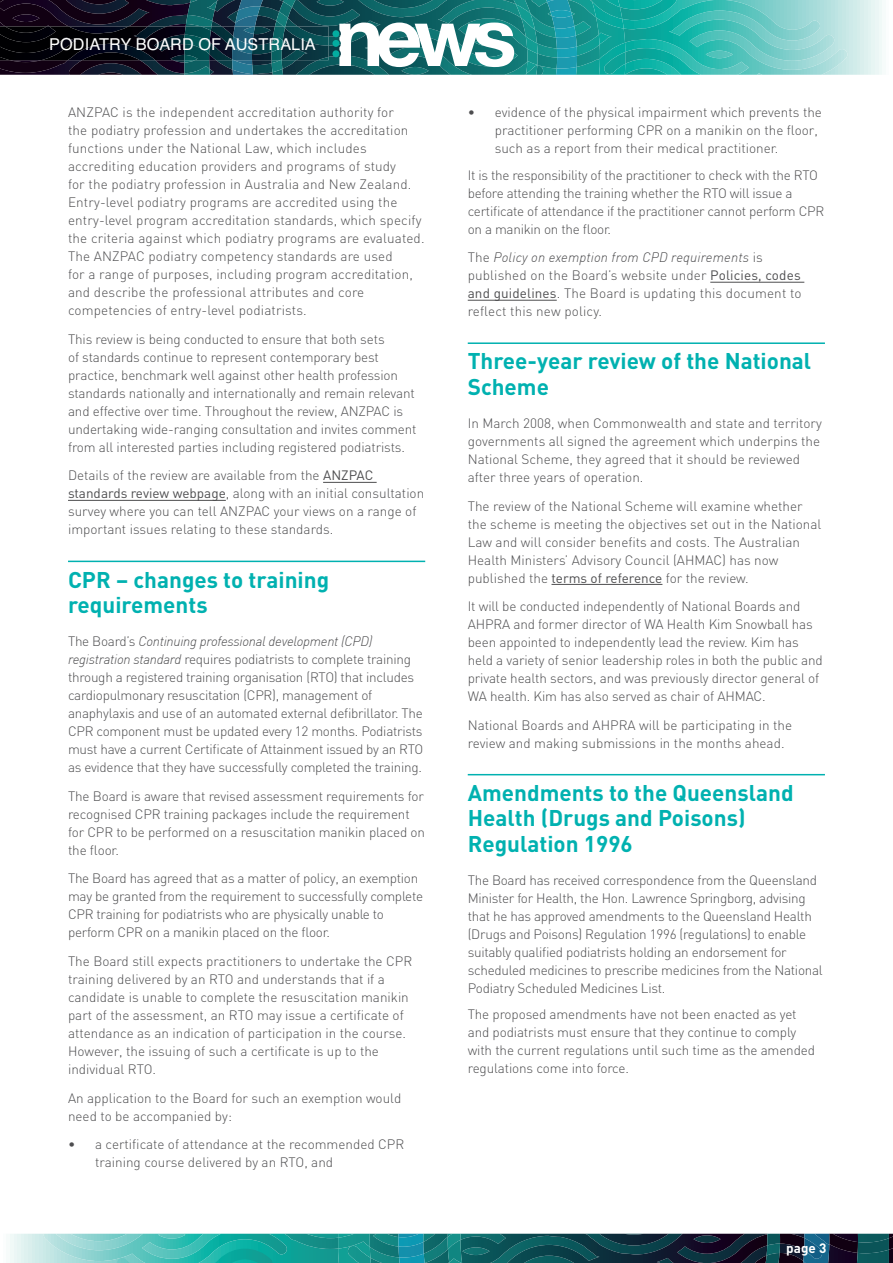
<style>
.page{position:relative;width:893px;height:1263px;background:#fff}
.page>*{position:absolute;margin:0;border:0;box-sizing:border-box;transform-origin:0 0}
.t1{font:700 22.5px/25.5px "DIN";color:#00b1b0}
.t2{font:16.35px "Helvetica";color:#fff}
.t3{font:300 13.5px/18px "DIN";letter-spacing:-.01em;color:#4d4d4f}
.t4{font:300 13.5px/18px "DIN";letter-spacing:.01em;color:#4d4d4f}
.t5{font:700 13.5px "DIN";color:#fff}
.s1{font-weight:400}
.s2{font-style:italic}
</style>
<div class="page">
<svg style="left:10px;top:1234px;width:883px;height:29px;background:#2c777b"></svg>
<svg style="left:184px;top:0;width:698px;height:75px;background:#50a5a4"></svg>
<img style="left:285px;top:26px;width:44px;height:34px">
<img style="left:255px;top:26px;width:17px;height:34px">
<img style="left:211px;top:26px;width:21px;height:34px">
<img style="left:0;top:26px;width:184px;height:34px">
<img style="left:232px;top:26px;width:23px;height:34px">
<img style="left:184px;top:26px;width:27px;height:34px">
<img style="left:272px;top:26px;width:13px;height:34px">
<hr style="left:323px;top:482px;width:54px;height:1px;background:#4d4d4f">
<hr style="left:68px;top:500px;width:158px;height:1px;background:#4d4d4f">
<hr style="left:68px;top:561px;width:357px;height:1px;background:#00b1b0">
<hr style="left:710px;top:282px;width:94px;height:1px;background:#4d4d4f">
<hr style="left:468px;top:300px;width:89px;height:1px;background:#4d4d4f">
<hr style="left:468px;top:342px;width:357px;height:2px;background:#00b1b0">
<hr style="left:551px;top:584px;width:111px;height:1px;background:#4d4d4f">
<hr style="left:468px;top:774px;width:357px;height:1px;background:#00b1b0">
<p class="t2" style="left:49px;top:32px;width:268px">PODIATRY BOARD OF AUSTRALIA</p>
<p class="t4" style="left:68px;top:103px;width:358px">ANZPAC is the independent accreditation authority for<br>the podiatry profession and undertakes the accreditation functions under the National Law, which includes accrediting education providers and programs of study<br>for the podiatry profession in Australia and New Zealand.<br>Entry-level podiatry programs are accredited using the entry-level program accreditation standards, which specify the criteria against which podiatry programs are evaluated.<br>The ANZPAC podiatry competency standards are used<br>for a range of purposes, including program accreditation, and describe the professional attributes and core competencies of entry-level podiatrists.</p>
<p class="t3" style="left:68px;top:330px;width:350px">This review is being conducted to ensure that both sets<br>of standards continue to represent contemporary best practice, benchmark well against other health profession standards nationally and internationally and remain relevant and effective over time. Throughout the review, ANZPAC is undertaking wide-ranging consultation and invites comment from all interested parties including registered podiatrists.</p>
<p class="t3" style="left:68px;top:466px;width:358px">Details of the review are available from the <span class="s1">ANZPAC standards review webpage</span>, along with an initial consultation survey where you can tell ANZPAC your views on a range of important issues relating to these standards.</p>
<h1 class="t1" style="left:68px;top:566px;width:263px">CPR – changes to training requirements</h1>
<p class="t3" style="left:68px;top:632px;width:357px">The Board’s <span class="s2">Continuing professional development (CPD) registration standard</span> requires podiatrists to complete training through a registered training organisation (RTO) that includes cardiopulmonary resuscitation (CPR), management of anaphylaxis and use of an automated external defibrillator. The CPR component must be updated every 12 months. Podiatrists must have a current Certificate of Attainment issued by an RTO as evidence that they have successfully completed the training.</p>
<p class="t3" style="left:68px;top:787px;width:359px">The Board is aware that revised assessment requirements for recognised CPR training packages include the requirement for CPR to be performed on a resuscitation manikin placed on the floor.</p>
<p class="t3" style="left:68px;top:869px;width:357px">The Board has agreed that as a matter of policy, an exemption may be granted from the requirement to successfully complete CPR training for podiatrists who are physically unable to perform CPR on a manikin placed on the floor.</p>
<p class="t3" style="left:68px;top:952px;width:346px">The Board still expects practitioners to undertake the CPR training delivered by an RTO and understands that if a candidate is unable to complete the resuscitation manikin part of the assessment, an RTO may issue a certificate of attendance as an indication of participation in the course.<br>However, the issuing of such a certificate is up to the individual RTO.</p>
<p class="t3" style="left:68px;top:1088px;width:335px">An application to the Board for such an exemption would need to be accompanied by:</p>
<p class="t3" style="left:95px;top:1135px;width:311px;text-indent:-27px">• a certificate of attendance at the recommended CPR training course delivered by an RTO, and</p>
<p class="t3" style="left:495px;top:103px;width:329px;text-indent:-27px">• evidence of the physical impairment which prevents the practitioner performing CPR on a manikin on the floor, such as a report from their medical practitioner.</p>
<p class="t3" style="left:468px;top:166px;width:358px">It is the responsibility of the practitioner to check with the RTO before attending the training whether the RTO will issue a certificate of attendance if the practitioner cannot perform CPR on a manikin on the floor.</p>
<p class="t4" style="left:468px;top:248px;width:335px">The <span class="s2">Policy on exemption from CPD requirements</span> is published on the Board’s website under <span class="s1">Policies, codes and guidelines</span>. The Board is updating this document to reflect this new policy.</p>
<h1 class="t1" style="left:468px;top:348px;width:345px">Three-year review of the National<br>Scheme</h1>
<p class="t3" style="left:468px;top:414px;width:356px">In March 2008, when Commonwealth and state and territory governments all signed the agreement which underpins the National Scheme, they agreed that it should be reviewed after three years of operation.</p>
<p class="t3" style="left:468px;top:496px;width:355px">The review of the National Scheme will examine whether the scheme is meeting the objectives set out in the National Law and will consider benefits and costs. The Australian Health Ministers’ Advisory Council (AHMAC) has now published the <span class="s1">terms of reference</span> for the review.</p>
<p class="t3" style="left:468px;top:597px;width:357px">It will be conducted independently of National Boards and AHPRA and former director of WA Health Kim Snowball has been appointed to independently lead the review. Kim has held a variety of senior leadership roles in both the public and private health sectors, and was previously director general of WA health. Kim has also served as chair of AHMAC.</p>
<p class="t3" style="left:468px;top:716px;width:326px">National Boards and AHPRA will be participating in the review and making submissions in the months ahead.</p>
<h1 class="t1" style="left:468px;top:779px;width:327px">Amendments to the Queensland<br>Health (Drugs and Poisons)<br>Regulation 1996</h1>
<p class="t3" style="left:468px;top:871px;width:357px">The Board has received correspondence from the Queensland Minister for Health, the Hon. Lawrence Springborg, advising that he has approved amendments to the Queensland Health (Drugs and Poisons) Regulation 1996 (regulations) to enable suitably qualified podiatrists holding an endorsement for scheduled medicines to prescribe medicines from the National Podiatry Scheduled Medicines List.</p>
<p class="t3" style="left:468px;top:1005px;width:349px">The proposed amendments have not been enacted as yet and podiatrists must ensure that they continue to comply with the current regulations until such time as the amended regulations come into force.</p>
<p class="t5" style="left:786px;top:1239px;width:42px">page 3</p>
</div>
